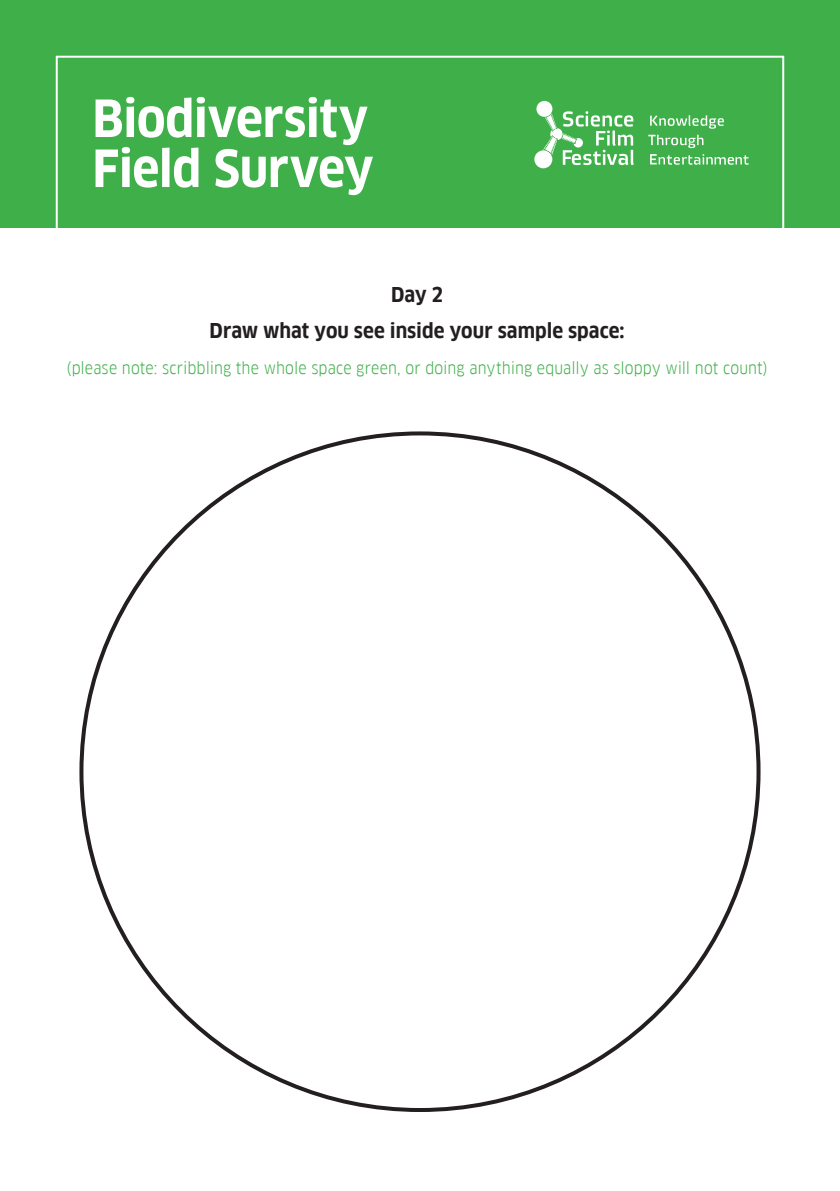
<style>
.page{position:relative;width:840px;height:1191px;background:#fff}
.page>*{position:absolute;margin:0;border:0;box-sizing:border-box;transform-origin:0 0}
.t1{font:700 50px/50px "Goethe FF Clan";letter-spacing:-.015em;color:#fff}
.t2{font:700 20px/36px "Goethe FF Clan";color:#231f20;text-align:center}
.t3{font:16px "Goethe FF Clan";letter-spacing:.005em;color:#3eaf49}
</style>
<div class="page">
<div style="left:0;top:0;width:839px;height:228px;background:#3eaf49"></div>
<div style="left:56px;top:56px;width:727px;height:180px;border:2px solid #fff"></div>
<svg style="left:534px;top:101px;width:214px;height:67px"></svg>
<h1 class="t1" style="left:92px;top:94px;width:283px">Biodiversity<br>Field Survey</h1>
<p class="t2" style="left:209px;top:277px;width:416px">Day 2<br>Draw what you see inside your sample space:</p>
<p class="t3" style="left:66px;top:359px;width:702px">(please note: scribbling the whole space green, or doing anything equally as sloppy will not count)</p>
</div>
